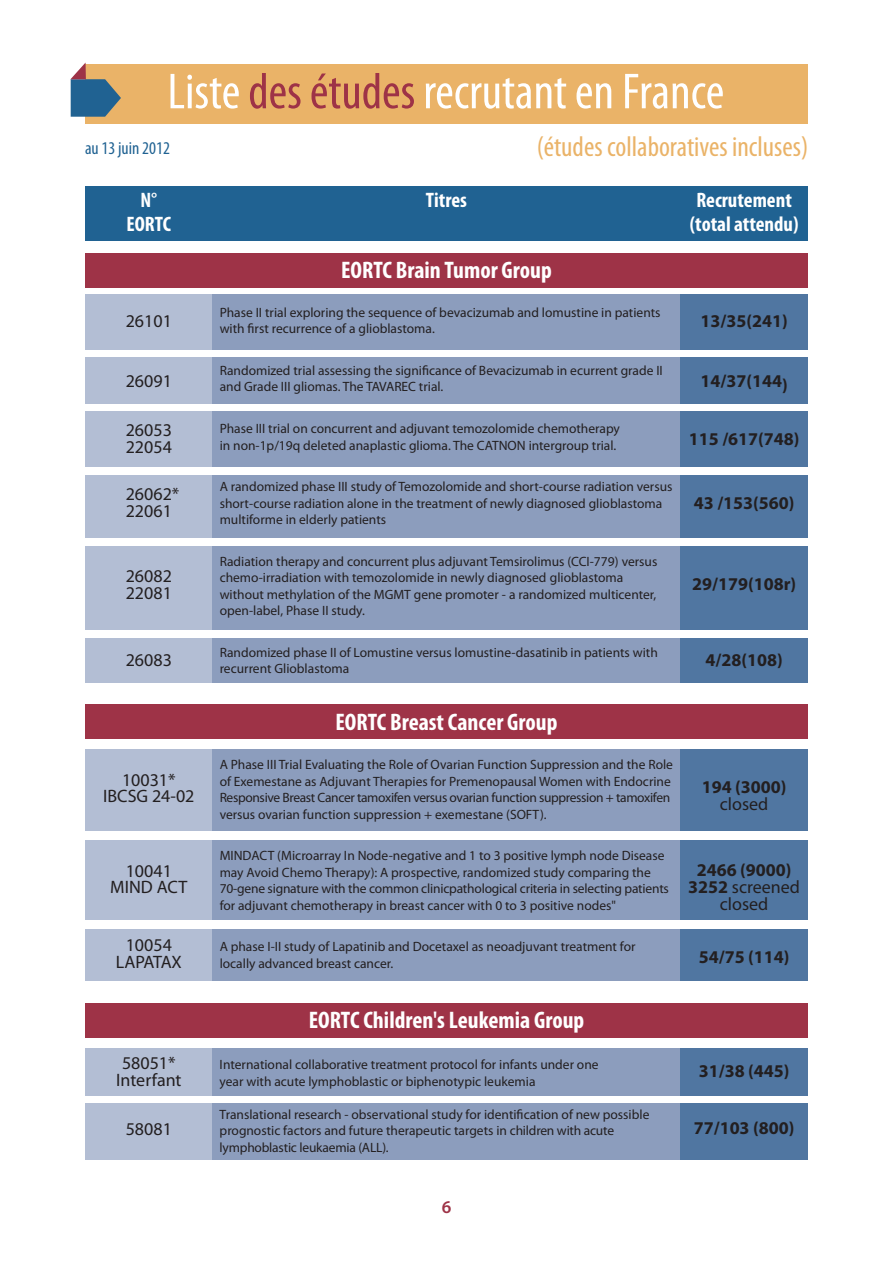
<style>
.page{position:relative;width:893px;height:1263px;background:#fff}
.page>*{position:absolute;margin:0;border:0;box-sizing:border-box;transform-origin:0 0}
.t1{font:condensed 51px "Myriad Pro";color:#fff}
.t2{font:condensed 28.5px "Myriad Pro";color:#eab368}
.t3{font:700 condensed 24px "Myriad Pro";color:#fff}
.t4{font:700 condensed 21px "Myriad Pro";color:#fff}
.t5{font:700 18px "Myriad Pro";color:#231f20}
.t6{font:18px "Myriad Pro";color:#231f20}
.t7{font:condensed 18px "Myriad Pro";color:#206292}
.t8{font:18px "Myriad Pro";letter-spacing:-.045em;color:#231f20}
.t9{font:600 18px "Myriad Pro";color:#9e3347}
.t10{font:13.5px/16.5px "Myriad Pro";color:#231f20}
.t11{font:13.5px "Myriad Pro";letter-spacing:-.025em;color:#231f20}
.s1{color:#9e3347}
.s2{font-weight:700;font-size:18px}
.s3{font-size:18px}
</style>
<div class="page">
<div style="left:85px;top:411px;width:128px;height:55px;background:#b3bed4"></div>
<div style="left:85px;top:475px;width:128px;height:63px;background:#b3bed4"></div>
<div style="left:85px;top:546px;width:128px;height:84px;background:#b3bed4"></div>
<div style="left:85px;top:638px;width:128px;height:45px;background:#b3bed4"></div>
<div style="left:85px;top:186px;width:723px;height:55px;background:#206292"></div>
<div style="left:85px;top:253px;width:723px;height:34px;background:#9e3347"></div>
<div style="left:85px;top:294px;width:128px;height:56px;background:#b3bed4"></div>
<div style="left:213px;top:294px;width:467px;height:56px;background:#8c9dbd"></div>
<div style="left:680px;top:294px;width:128px;height:56px;background:#5076a1"></div>
<div style="left:85px;top:357px;width:128px;height:47px;background:#b3bed4"></div>
<div style="left:213px;top:357px;width:467px;height:47px;background:#8c9dbd"></div>
<div style="left:213px;top:411px;width:467px;height:55px;background:#8c9dbd"></div>
<div style="left:213px;top:475px;width:467px;height:63px;background:#8c9dbd"></div>
<div style="left:213px;top:546px;width:467px;height:84px;background:#8c9dbd"></div>
<div style="left:213px;top:638px;width:467px;height:45px;background:#8c9dbd"></div>
<div style="left:680px;top:357px;width:128px;height:47px;background:#5076a1"></div>
<div style="left:680px;top:411px;width:128px;height:55px;background:#5076a1"></div>
<div style="left:680px;top:475px;width:128px;height:63px;background:#5076a1"></div>
<div style="left:680px;top:546px;width:128px;height:84px;background:#5076a1"></div>
<div style="left:680px;top:638px;width:128px;height:45px;background:#5076a1"></div>
<div style="left:85px;top:704px;width:723px;height:34px;background:#9e3347"></div>
<div style="left:85px;top:749px;width:128px;height:82px;background:#b3bed4"></div>
<div style="left:85px;top:840px;width:128px;height:80px;background:#b3bed4"></div>
<div style="left:85px;top:929px;width:128px;height:52px;background:#b3bed4"></div>
<div style="left:213px;top:749px;width:467px;height:82px;background:#8c9dbd"></div>
<div style="left:213px;top:840px;width:467px;height:80px;background:#8c9dbd"></div>
<div style="left:213px;top:929px;width:467px;height:52px;background:#8c9dbd"></div>
<div style="left:680px;top:749px;width:128px;height:82px;background:#5076a1"></div>
<div style="left:680px;top:840px;width:128px;height:80px;background:#5076a1"></div>
<div style="left:680px;top:929px;width:128px;height:52px;background:#5076a1"></div>
<div style="left:85px;top:1003px;width:723px;height:34px;background:#9e3347"></div>
<div style="left:85px;top:1048px;width:128px;height:47px;background:#b3bed4"></div>
<div style="left:85px;top:1103px;width:128px;height:57px;background:#b3bed4"></div>
<div style="left:213px;top:1048px;width:467px;height:47px;background:#8c9dbd"></div>
<div style="left:213px;top:1103px;width:467px;height:57px;background:#8c9dbd"></div>
<div style="left:680px;top:1048px;width:128px;height:47px;background:#5076a1"></div>
<div style="left:680px;top:1103px;width:128px;height:57px;background:#5076a1"></div>
<div style="left:86px;top:64px;width:722px;height:59px;background:#eab368"></div>
<svg style="left:70px;top:63px;width:51px;height:54px"></svg>
<h1 class="t1" style="left:167px;top:73px;width:558px">Liste <span class="s1">des études</span> recrutant en France</h1>
<h3 class="t7" style="left:85px;top:142px;width:86px">au 13 juin 2012</h3>
<h2 class="t2" style="left:537px;top:137px;width:273px">(études collaboratives incluses)</h2>
<h3 class="t4" style="left:140px;top:192px;width:18px">N°</h3>
<h3 class="t4" style="left:426px;top:192px;width:43px">Titres</h3>
<h3 class="t4" style="left:696px;top:192px;width:97px">Recrutement</h3>
<h3 class="t4" style="left:127px;top:216px;width:46px">EORTC</h3>
<h3 class="t4" style="left:690px;top:216px;width:110px">(total attendu)</h3>
<h3 class="t3" style="left:341px;top:261px;width:212px">EORTC Brain Tumor Group</h3>
<h3 class="t6" style="left:126px;top:315px;width:48px">26101</h3>
<p class="t10" style="left:220px;top:305px;width:442px">Phase II trial exploring the sequence of bevacizumab and lomustine in patients</p>
<h3 class="t5" style="left:700px;top:315px;width:89px">13/35(241)</h3>
<p class="t10" style="left:220px;top:322px;width:217px">with first recurrence of a glioblastoma.</p>
<h3 class="t6" style="left:126px;top:374px;width:48px">26091</h3>
<p class="t10" style="left:220px;top:363px;width:445px">Randomized trial assessing the significance of Bevacizumab in ecurrent grade II and Grade III gliomas. The TAVAREC trial.</p>
<h3 class="t5" style="left:700px;top:374px;width:89px">14/37(144)</h3>
<h3 class="t6" style="left:126px;top:423px;width:48px">26053</h3>
<p class="t10" style="left:220px;top:421px;width:402px">Phase III trial on concurrent and adjuvant temozolomide chemotherapy</p>
<h3 class="t5" style="left:689px;top:432px;width:112px">115 /617(748)</h3>
<h3 class="t6" style="left:126px;top:440px;width:48px">22054</h3>
<p class="t10" style="left:220px;top:438px;width:398px">in non-1p/19q deleted anaplastic glioma. The CATNON intergroup trial.</p>
<h3 class="t6" style="left:126px;top:487px;width:55px">26062*</h3>
<p class="t10" style="left:220px;top:479px;width:454px">A randomized phase III study of Temozolomide and short-course radiation versus</p>
<h3 class="t5" style="left:694px;top:496px;width:102px">43 /153(560)</h3>
<h3 class="t6" style="left:126px;top:504px;width:48px">22061</h3>
<p class="t10" style="left:220px;top:496px;width:444px">short-course radiation alone in the treatment of newly diagnosed glioblastoma multiforme in elderly patients</p>
<p class="t10" style="left:220px;top:554px;width:439px">Radiation therapy and concurrent plus adjuvant Temsirolimus (CCI-779) versus</p>
<h3 class="t6" style="left:126px;top:569px;width:48px">26082</h3>
<p class="t10" style="left:220px;top:570px;width:405px">chemo-irradiation with temozolomide in newly diagnosed glioblastoma</p>
<h3 class="t5" style="left:692px;top:577px;width:106px">29/179(108r)</h3>
<h3 class="t6" style="left:126px;top:586px;width:48px">22081</h3>
<p class="t10" style="left:220px;top:587px;width:438px">without methylation of the MGMT gene promoter - a randomized multicenter, open-label, Phase II study.</p>
<h3 class="t6" style="left:126px;top:653px;width:48px">26083</h3>
<p class="t10" style="left:220px;top:645px;width:440px">Randomized phase II of Lomustine versus lomustine-dasatinib in patients with</p>
<h3 class="t5" style="left:705px;top:653px;width:79px">4/28(108)</h3>
<p class="t10" style="left:220px;top:661px;width:131px">recurrent Glioblastoma</p>
<h3 class="t3" style="left:335px;top:714px;width:223px">EORTC Breast Cancer Group</h3>
<p class="t10" style="left:220px;top:757px;width:455px">A Phase III Trial Evaluating the Role of Ovarian Function Suppression and the Role</p>
<h3 class="t6" style="left:122px;top:773px;width:55px">10031*</h3>
<p class="t10" style="left:220px;top:774px;width:453px">of Exemestane as Adjuvant Therapies for Premenopausal Women with Endocrine</p>
<h3 class="t5" style="left:702px;top:780px;width:86px">194 (3000)</h3>
<h3 class="t6" style="left:103px;top:789px;width:93px">IBCSG 24-02</h3>
<p class="t11" style="left:220px;top:792px;width:452px">Responsive Breast Cancer tamoxifen versus ovarian function suppression + tamoxifen</p>
<h3 class="t6" style="left:720px;top:797px;width:50px">closed</h3>
<p class="t10" style="left:220px;top:807px;width:328px">versus ovarian function suppression + exemestane (SOFT).</p>
<p class="t10" style="left:220px;top:848px;width:446px">MINDACT (Microarray In Node-negative and 1 to 3 positive lymph node Disease</p>
<h3 class="t6" style="left:126px;top:864px;width:48px">10041</h3>
<p class="t10" style="left:220px;top:865px;width:433px">may Avoid Chemo Therapy): A prospective, randomized study comparing the</p>
<h3 class="t5" style="left:697px;top:863px;width:96px">2466 (9000)</h3>
<h3 class="t6" style="left:110px;top:880px;width:79px">MIND ACT</h3>
<p class="t10" style="left:220px;top:881px;width:582px">70-gene signature with the common clinicpathological criteria in selecting patients <span class="s2">3252</span> <span class="s3">screened </span>for adjuvant chemotherapy in breast cancer with 0 to 3 positive nodes"</p>
<h3 class="t6" style="left:720px;top:897px;width:50px">closed</h3>
<h3 class="t6" style="left:126px;top:938px;width:48px">10054</h3>
<p class="t10" style="left:220px;top:939px;width:417px">A phase I-II study of Lapatinib and Docetaxel as neoadjuvant treatment for</p>
<h3 class="t8" style="left:116px;top:955px;width:67px">LAPATAX</h3>
<p class="t10" style="left:220px;top:956px;width:175px">locally advanced breast cancer.</p>
<h3 class="t3" style="left:309px;top:1011px;width:277px">EORTC Children's Leukemia Group</h3>
<h3 class="t5" style="left:699px;top:950px;width:92px">54/75 (114)</h3>
<h3 class="t6" style="left:122px;top:1056px;width:55px">58051*</h3>
<p class="t10" style="left:220px;top:1057px;width:380px">International collaborative treatment protocol for infants under one</p>
<h3 class="t5" style="left:699px;top:1064px;width:92px">31/38 (445)</h3>
<h3 class="t6" style="left:116px;top:1073px;width:67px">Interfant</h3>
<p class="t10" style="left:220px;top:1074px;width:317px">year with acute lymphoblastic or biphenotypic leukemia</p>
<p class="t10" style="left:220px;top:1107px;width:431px">Translational research - observational study for identification of new possible</p>
<h3 class="t6" style="left:126px;top:1122px;width:48px">58081</h3>
<p class="t10" style="left:220px;top:1123px;width:396px">prognostic factors and future therapeutic targets in children with acute</p>
<h3 class="t5" style="left:694px;top:1121px;width:102px">77/103 (800)</h3>
<p class="t10" style="left:220px;top:1140px;width:171px">lymphoblastic leukaemia (ALL).</p>
<h3 class="t9" style="left:442px;top:1200px;width:11px">6</h3>
</div>
